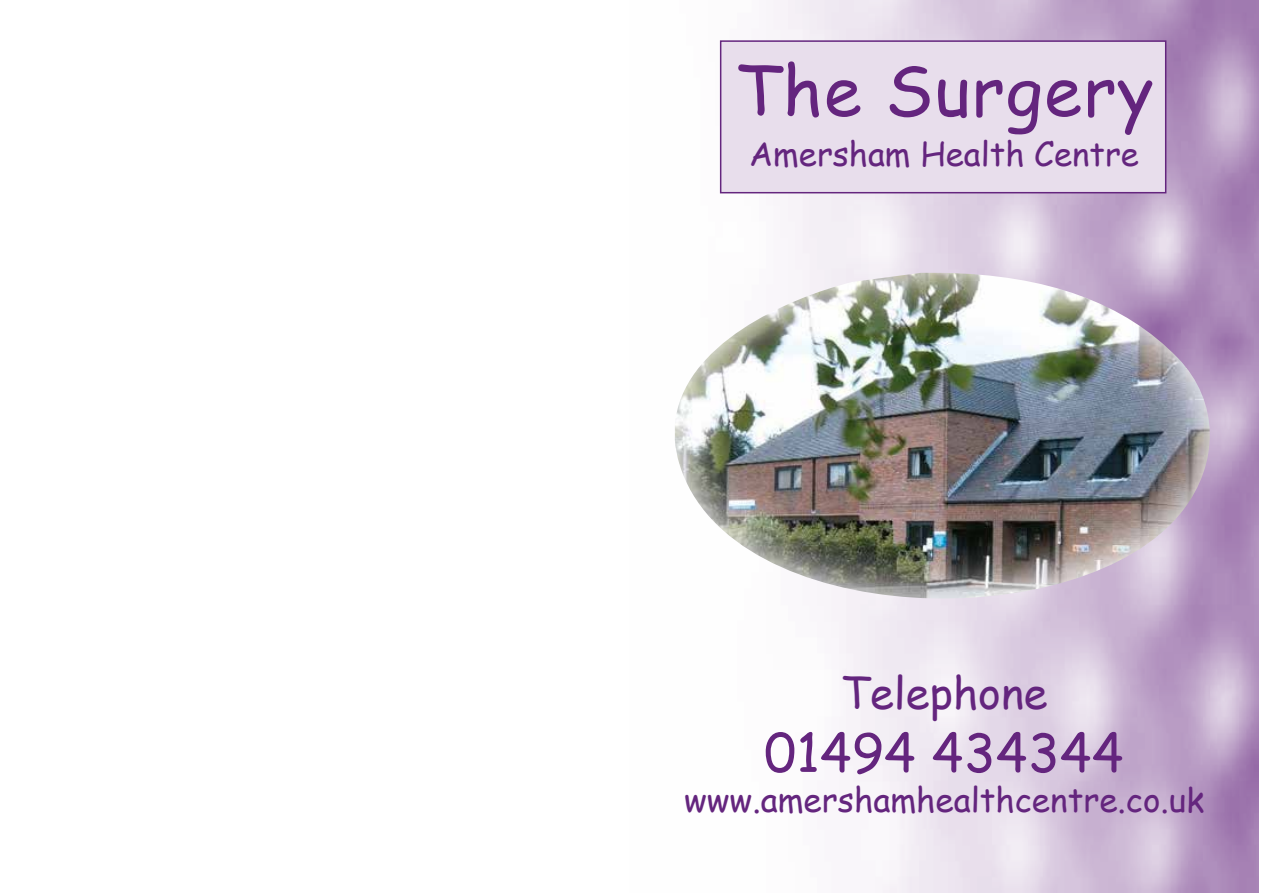
<style>
.page{position:relative;width:1263px;height:893px;background:#fff}
.page>*{position:absolute;margin:0;border:0;box-sizing:border-box;transform-origin:0 0}
.t1{font:69px "Comic Sans MS";letter-spacing:.02em;color:#64257e}
.t2{font:52.5px "Comic Sans MS";color:#64257e}
.t3{font:43.5px "Comic Sans MS";color:#64257e}
.t4{font:33.3px "Comic Sans MS";color:#64257e}
.t5{font:33px "Comic Sans MS";color:#64257e}
</style>
<div class="page">
<img style="left:719px;top:0;width:540px;height:893px">
<div style="left:720px;top:40px;width:446px;height:153px;background:#e8deec;border:2px solid #64257e"></div>
<img style="left:675px;top:273px;width:537px;height:326px">
<h1 class="t1" style="left:734px;top:39px;width:421px">The Surgery</h1>
<p class="t5" style="left:749px;top:130px;width:391px">Amersham Health Centre</p>
<h3 class="t3" style="left:840px;top:661px;width:209px">Telephone</h3>
<h2 class="t2" style="left:764px;top:714px;width:361px">01494 434344</h2>
<p class="t4" style="left:684px;top:775px;width:521px">www.amershamhealthcentre.co.uk</p>
</div>
